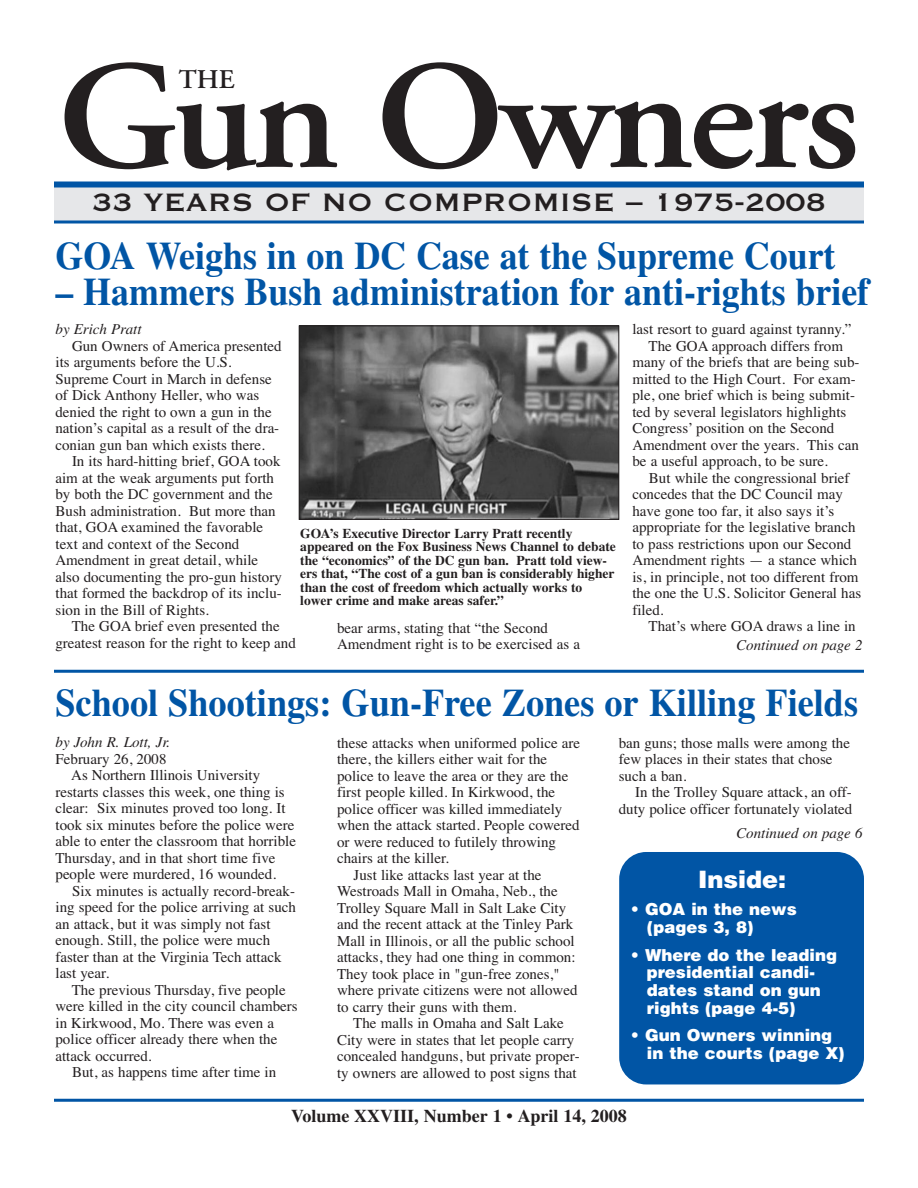
<style>
.page{position:relative;width:918px;height:1188px;background:#fff}
.page>*{position:absolute;margin:0;border:0;box-sizing:border-box;transform-origin:0 0}
.t1{font:600 154.5px "Adobe Garamond";letter-spacing:-.025em;color:#231f20;scale:1.05 1}
.t2{font:700 39px "Times";color:#0155a5;scale:.92 1}
.t3{font:700 39px "Times";color:#0155a5;scale:.93 1}
.t4{font:33px "Copperplate Thirty One BC";color:#231f20}
.t5{font:600 27px "Adobe Garamond";color:#231f20}
.t6{font:900 24px "Helvetica";color:#fff}
.t7{font:700 18px "Times";color:#231f20}
.t8{font:900 16.5px/17.7px "Helvetica";color:#fff}
.t9{font:15px/16.5px "Times";color:#231f20}
.t10{font:italic 15px "Times";color:#231f20}
.t11{font:700 13.5px/13.5px "Times";color:#231f20}
</style>
<div class="page">
<div style="left:54px;top:185px;width:810px;height:37px;background:#e6e7e9"></div>
<div style="left:54px;top:182px;width:810px;height:6px;background:#0155a5"></div>
<svg style="left:54px;top:220px;width:810px;height:4px"></svg>
<hr style="left:54px;top:1099px;width:810px;height:3px;background:#0155a5">
<div style="left:619px;top:852px;width:245px;height:232px;background:#0155a5;border-radius:27px"></div>
<hr style="left:54px;top:670px;width:810px;height:3px;background:#0155a5">
<img style="left:301px;top:328px;width:316px;height:190px">
<div style="left:299px;top:326px;width:320px;height:194px;border:1px solid #231f20"></div>
<h1 class="t1" style="left:58px;top:56px;width:765px">Gun Owners</h1>
<h3 class="t5" style="left:178px;top:69px;width:57px">THE</h3>
<h3 class="t4" style="left:92px;top:181px;width:735px">33 YEARS OF NO COMPROMISE – 1975-2008</h3>
<h2 class="t2" style="left:56px;top:243px;width:849px">GOA Weighs in on DC Case at the Supreme Court</h2>
<h2 class="t2" style="left:56px;top:279px;width:886px">– Hammers Bush administration for anti-rights brief</h2>
<p class="t10" style="left:56px;top:324px;width:88px">by Erich Pratt</p>
<p class="t9" style="left:55px;top:337px;width:228px;text-indent:17px">Gun Owners of America presented its arguments before the U.S.<br>Supreme Court in March in defense of Dick Anthony Heller, who was denied the right to own a gun in the nation’s capital as a result of the dra&shy;conian gun ban which exists there.</p>
<p class="t9" style="left:55px;top:453px;width:228px;text-indent:17px">In its hard-hitting brief, GOA took aim at the weak arguments put forth by both the DC government and the Bush administration. But more than that, GOA examined the favorable text and context of the Second Amendment in great detail, while also documenting the pro-gun history that formed the backdrop of its inclu&shy;sion in the Bill of Rights.</p>
<p class="t9" style="left:55px;top:618px;width:242px;text-align:center">The GOA brief even presented the greatest reason for the right to keep and</p>
<p class="t9" style="left:337px;top:619px;width:244px">bear arms, stating that “the Second<br>Amendment right is to be exercised as a</p>
<p class="t11" style="left:300px;top:528px;width:317px">GOA’s Executive Director Larry Pratt recently appeared on the Fox Business News Channel to debate the “economics” of the DC gun ban. Pratt told view&shy;ers that, “The cost of a gun ban is considerably higher than the cost of freedom which actually works to lower crime and make areas safer.”</p>
<p class="t9" style="left:632px;top:321px;width:221px">last resort to guard against tyranny.”</p>
<p class="t9" style="left:649px;top:337px;width:196px">The GOA approach differs from</p>
<p class="t9" style="left:632px;top:354px;width:229px">many of the briefs that are being sub-</p>
<p class="t9" style="left:632px;top:370px;width:225px">mitted to the High Court. For exam-</p>
<p class="t9" style="left:632px;top:387px;width:224px">ple, one brief which is being submit-</p>
<p class="t9" style="left:632px;top:403px;width:215px">ted by several legislators highlights</p>
<p class="t9" style="left:632px;top:420px;width:204px">Congress’ position on the Second</p>
<p class="t9" style="left:632px;top:436px;width:228px">Amendment over the years. This can</p>
<p class="t9" style="left:632px;top:453px;width:197px">be a useful approach, to be sure.</p>
<p class="t9" style="left:649px;top:469px;width:202px">But while the congressional brief</p>
<p class="t9" style="left:632px;top:486px;width:212px">concedes that the DC Council may</p>
<p class="t9" style="left:632px;top:502px;width:203px">have gone too far, it also says it’s</p>
<p class="t9" style="left:632px;top:519px;width:225px">appropriate for the legislative branch</p>
<p class="t9" style="left:632px;top:535px;width:220px">to pass restrictions upon our Second</p>
<p class="t9" style="left:632px;top:552px;width:226px">Amendment rights — a stance which</p>
<p class="t9" style="left:632px;top:568px;width:228px">is, in principle, not too different from</p>
<p class="t9" style="left:632px;top:585px;width:230px">the one the U.S. Solicitor General has</p>
<p class="t9" style="left:632px;top:601px;width:33px">filed.</p>
<p class="t9" style="left:649px;top:618px;width:209px">That’s where GOA draws a line in</p>
<p class="t10" style="left:736px;top:640px;width:128px">Continued on page 2</p>
<h2 class="t3" style="left:56px;top:690px;width:865px">School Shootings: Gun-Free Zones or Killing Fields</h2>
<p class="t10" style="left:56px;top:737px;width:116px">by John R. Lott, Jr.</p>
<p class="t9" style="left:56px;top:751px;width:113px">February 26, 2008</p>
<p class="t9" style="left:71px;top:767px;width:191px">As Northern Illinois University</p>
<p class="t9" style="left:56px;top:784px;width:231px">restarts classes this week, one thing is</p>
<p class="t9" style="left:56px;top:800px;width:232px">clear: Six minutes proved too long. It</p>
<p class="t9" style="left:56px;top:817px;width:240px">took six minutes before the police were</p>
<p class="t9" style="left:56px;top:833px;width:242px">able to enter the classroom that horrible</p>
<p class="t9" style="left:56px;top:850px;width:221px">Thursday, and in that short time five</p>
<p class="t9" style="left:56px;top:866px;width:222px">people were murdered, 16 wounded.</p>
<p class="t9" style="left:72px;top:883px;width:225px">Six minutes is actually record-break-</p>
<p class="t9" style="left:56px;top:899px;width:242px">ing speed for the police arriving at such</p>
<p class="t9" style="left:56px;top:916px;width:217px">an attack, but it was simply not fast</p>
<p class="t9" style="left:56px;top:932px;width:216px">enough. Still, the police were much</p>
<p class="t9" style="left:56px;top:949px;width:228px">faster than at the Virginia Tech attack</p>
<p class="t9" style="left:55px;top:965px;width:55px">last year.</p>
<p class="t9" style="left:72px;top:982px;width:215px">The previous Thursday, five people</p>
<p class="t9" style="left:55px;top:998px;width:244px">were killed in the city council chambers</p>
<p class="t9" style="left:55px;top:1015px;width:220px">in Kirkwood, Mo. There was even a</p>
<p class="t9" style="left:55px;top:1031px;width:223px">police officer already there when the</p>
<p class="t9" style="left:55px;top:1048px;width:98px">attack occurred.</p>
<p class="t9" style="left:72px;top:1064px;width:206px">But, as happens time after time in</p>
<p class="t9" style="left:337px;top:734px;width:245px">these attacks when uniformed police are</p>
<p class="t9" style="left:337px;top:751px;width:212px">there, the killers either wait for the</p>
<p class="t9" style="left:337px;top:767px;width:233px">police to leave the area or they are the</p>
<p class="t9" style="left:337px;top:784px;width:220px">first people killed. In Kirkwood, the</p>
<p class="t9" style="left:337px;top:800px;width:227px">police officer was killed immediately</p>
<p class="t9" style="left:337px;top:817px;width:244px">when the attack started. People cowered</p>
<p class="t9" style="left:337px;top:833px;width:220px">or were reduced to futilely throwing</p>
<p class="t9" style="left:337px;top:850px;width:113px">chairs at the killer.</p>
<p class="t9" style="left:354px;top:866px;width:190px">Just like attacks last year at the</p>
<p class="t9" style="left:337px;top:883px;width:222px">Westroads Mall in Omaha, Neb., the</p>
<p class="t9" style="left:337px;top:899px;width:231px">Trolley Square Mall in Salt Lake City</p>
<p class="t9" style="left:337px;top:916px;width:238px">and the recent attack at the Tinley Park</p>
<p class="t9" style="left:337px;top:932px;width:239px">Mall in Illinois, or all the public school</p>
<p class="t9" style="left:337px;top:949px;width:240px">attacks, they had one thing in common:</p>
<p class="t9" style="left:337px;top:965px;width:224px">They took place in "gun-free zones,"</p>
<p class="t9" style="left:337px;top:982px;width:242px">where private citizens were not allowed</p>
<p class="t9" style="left:337px;top:998px;width:181px">to carry their guns with them.</p>
<p class="t9" style="left:353px;top:1015px;width:212px">The malls in Omaha and Salt Lake</p>
<p class="t9" style="left:337px;top:1031px;width:239px">City were in states that let people carry</p>
<p class="t9" style="left:337px;top:1048px;width:244px">concealed handguns, but private proper-</p>
<p class="t9" style="left:337px;top:1064px;width:241px">ty owners are allowed to post signs that</p>
<p class="t9" style="left:619px;top:734px;width:233px">ban guns; those malls were among the few places in their states that chose such a ban.</p>
<p class="t9" style="left:619px;top:784px;width:235px;text-align:right">In the Trolley Square attack, an off&shy;duty police officer fortunately violated</p>
<p class="t10" style="left:736px;top:828px;width:128px">Continued on page 6</p>
<h3 class="t6" style="left:698px;top:871px;width:90px">Inside:</h3>
<p class="t8" style="left:647px;top:902px;width:152px;text-indent:-16px">• GOA in the news (pages 3, 8)</p>
<p class="t8" style="left:647px;top:947px;width:192px;text-indent:-16px">• Where do the leading presidential candi&shy;dates stand on gun rights (page 4-5)</p>
<p class="t8" style="left:647px;top:1028px;width:199px;text-indent:-16px">• Gun Owners winning in the courts (page X)</p>
<p class="t7" style="left:291px;top:1110px;width:337px">Volume XXVIII, Number 1 • April 14, 2008</p>
</div>
